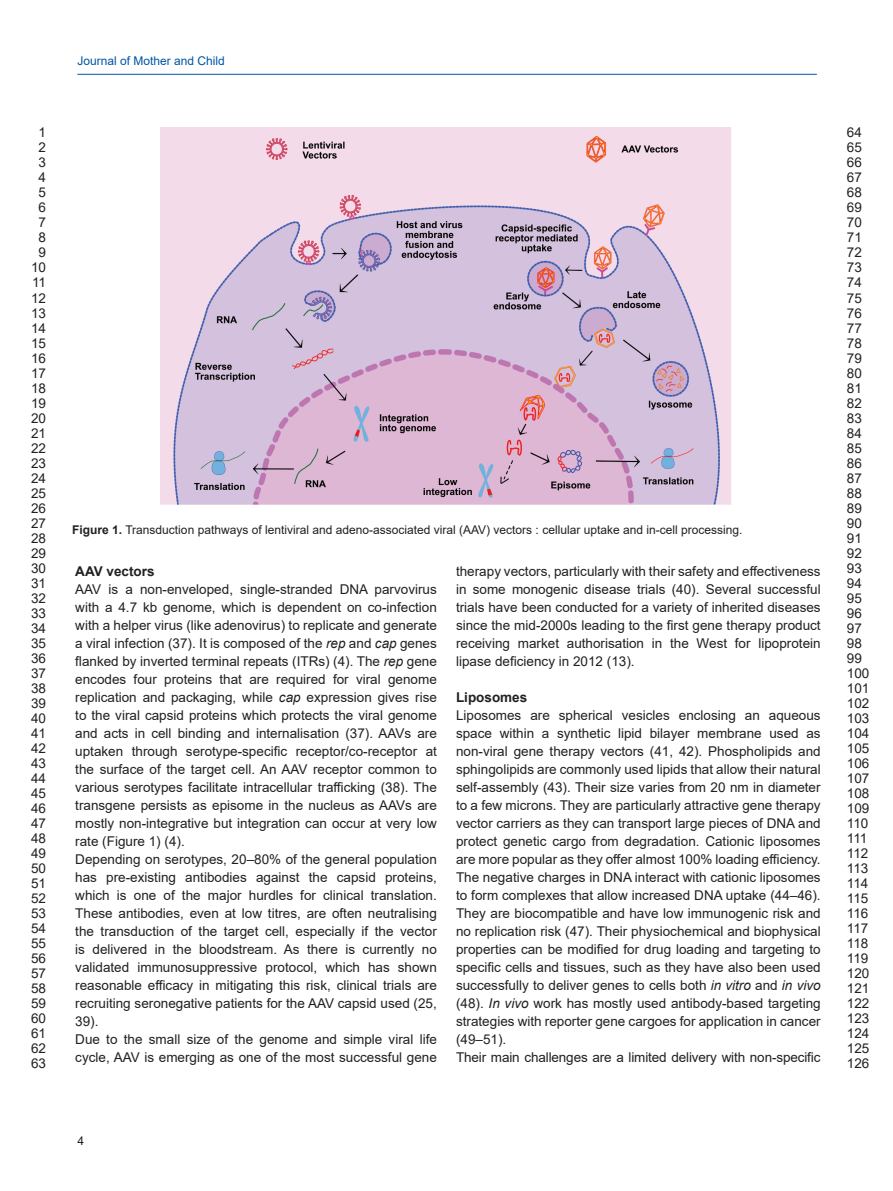
<style>
.page{position:relative;width:893px;height:1191px;background:#fff}
.page>*{position:absolute;margin:0;border:0;box-sizing:border-box;transform-origin:0 0}
.TEKST{font:13.5px/15px "Arial";color:#231f20;text-align:justify}
._1_1_SUB-TITLE{font:700 13.5px "Arial";color:#231f20}
.Table_captipn{font:12px "Arial";color:#231f20}
.t1{font:12px "Arial";color:#0155a4}
.s1{font-weight:700}
.s2{font-style:italic}
</style>
<div class="page">
<hr style="left:77px;top:74px;width:740px;height:1px;background:#0155a4">
<img style="left:160px;top:128px;width:571px;height:376px">
<p class="t1" style="left:77px;top:53px;width:149px">Journal of Mother and Child</p>
<p class="TEKST" style="left:31px;top:125px;width:17px;text-align:center">1<br>2<br>3<br>4<br>5<br>6<br>7<br>8<br>9<br>10<br>11<br>12<br>13<br>14<br>15<br>16<br>17<br>18<br>19<br>20<br>21<br>22<br>23<br>24<br>25<br>26<br>27<br>28<br>29<br>30<br>31<br>32<br>33<br>34<br>35<br>36<br>37<br>38<br>39<br>40<br>41<br>42<br>43<br>44<br>45<br>46<br>47<br>48<br>49<br>50<br>51<br>52<br>53<br>54<br>55<br>56<br>57<br>58<br>59<br>60<br>61<br>62<br>63</p>
<p class="TEKST" style="left:847px;top:125px;width:24px;text-align:left">64<br>65<br>66<br>67<br>68<br>69<br>70<br>71<br>72<br>73<br>74<br>75<br>76<br>77<br>78<br>79<br>80<br>81<br>82<br>83<br>84<br>85<br>86<br>87<br>88<br>89<br>90<br>91<br>92<br>93<br>94<br>95<br>96<br>97<br>98<br>99<br>100<br>101<br>102<br>103<br>104<br>105<br>106<br>107<br>108<br>109<br>110<br>111<br>112<br>113<br>114<br>115<br>116<br>117<br>118<br>119<br>120<br>121<br>122<br>123<br>124<br>125<br>126</p>
<p class="Table_captipn" style="left:72px;top:521px;width:672px"><span class="s1">Figure 1.</span> Transduction pathways of lentiviral and adeno-associated viral (AAV) vectors : cellular uptake and in-cell processing.</p>
<p class="TEKST" style="left:456px;top:562px;width:366px;line-height:18px">therapy vectors, particularly with their safety and effectiveness in some monogenic disease trials (40). Several successful trials have been conducted for a variety of inherited diseases since the mid-2000s leading to the first gene therapy product receiving market authorisation in the West for lipoprotein lipase deficiency in 2012 (13).</p>
<p class="_1_1_SUB-TITLE" style="left:456px;top:688px;width:73px">Liposomes</p>
<p class="TEKST" style="left:456px;top:706px;width:366px;line-height:18px">Liposomes are spherical vesicles enclosing an aqueous space within a synthetic lipid bilayer membrane used as non-viral gene therapy vectors (41, 42). Phospholipids and sphingolipids are commonly used lipids that allow their natural self-assembly (43). Their size varies from 20 nm in diameter to a few microns. They are particularly attractive gene therapy vector carriers as they can transport large pieces of DNA and protect genetic cargo from degradation. Cationic liposomes are more popular as they offer almost 100% loading efficiency.<br>The negative charges in DNA interact with cationic liposomes to form complexes that allow increased DNA uptake (44–46).<br>They are biocompatible and have low immunogenic risk and no replication risk (47). Their physiochemical and biophysical properties can be modified for drug loading and targeting to specific cells and tissues, such as they have also been used successfully to deliver genes to cells both <span class="s2">in vitro</span> and <span class="s2">in vivo </span>(48). <span class="s2">In vivo</span> work has mostly used antibody-based targeting strategies with reporter gene cargoes for application in cancer (49–51).</p>
<p class="TEKST" style="left:456px;top:1050px;width:366px">Their main challenges are a limited delivery with non-specific</p>
<p class="_1_1_SUB-TITLE" style="left:75px;top:562px;width:81px">AAV vectors</p>
<p class="TEKST" style="left:75px;top:580px;width:363px;line-height:18px">AAV is a non-enveloped, single-stranded DNA parvovirus with a 4.7 kb genome, which is dependent on co-infection with a helper virus (like adenovirus) to replicate and generate a viral infection (37). It is composed of the <span class="s2">rep</span> and <span class="s2">cap</span> genes flanked by inverted terminal repeats (ITRs) (4). The <span class="s2">rep</span> gene encodes four proteins that are required for viral genome replication and packaging, while <span class="s2">cap</span> expression gives rise to the viral capsid proteins which protects the viral genome and acts in cell binding and internalisation (37). AAVs are uptaken through serotype-specific receptor/co-receptor at the surface of the target cell. An AAV receptor common to various serotypes facilitate intracellular trafficking (38). The transgene persists as episome in the nucleus as AAVs are mostly non-integrative but integration can occur at very low rate (Figure 1) (4).</p>
<p class="TEKST" style="left:75px;top:850px;width:363px;line-height:18px">Depending on serotypes, 20–80% of the general population has pre-existing antibodies against the capsid proteins, which is one of the major hurdles for clinical translation.<br>These antibodies, even at low titres, are often neutralising the transduction of the target cell, especially if the vector is delivered in the bloodstream. As there is currently no validated immunosuppressive protocol, which has shown reasonable efficacy in mitigating this risk, clinical trials are recruiting seronegative patients for the AAV capsid used (25, 39).</p>
<p class="TEKST" style="left:75px;top:1030px;width:363px;line-height:18px">Due to the small size of the genome and simple viral life cycle, AAV is emerging as one of the most successful gene</p>
<p class="Table_captipn" style="left:78px;top:1132px;width:8px">4</p>
</div>
